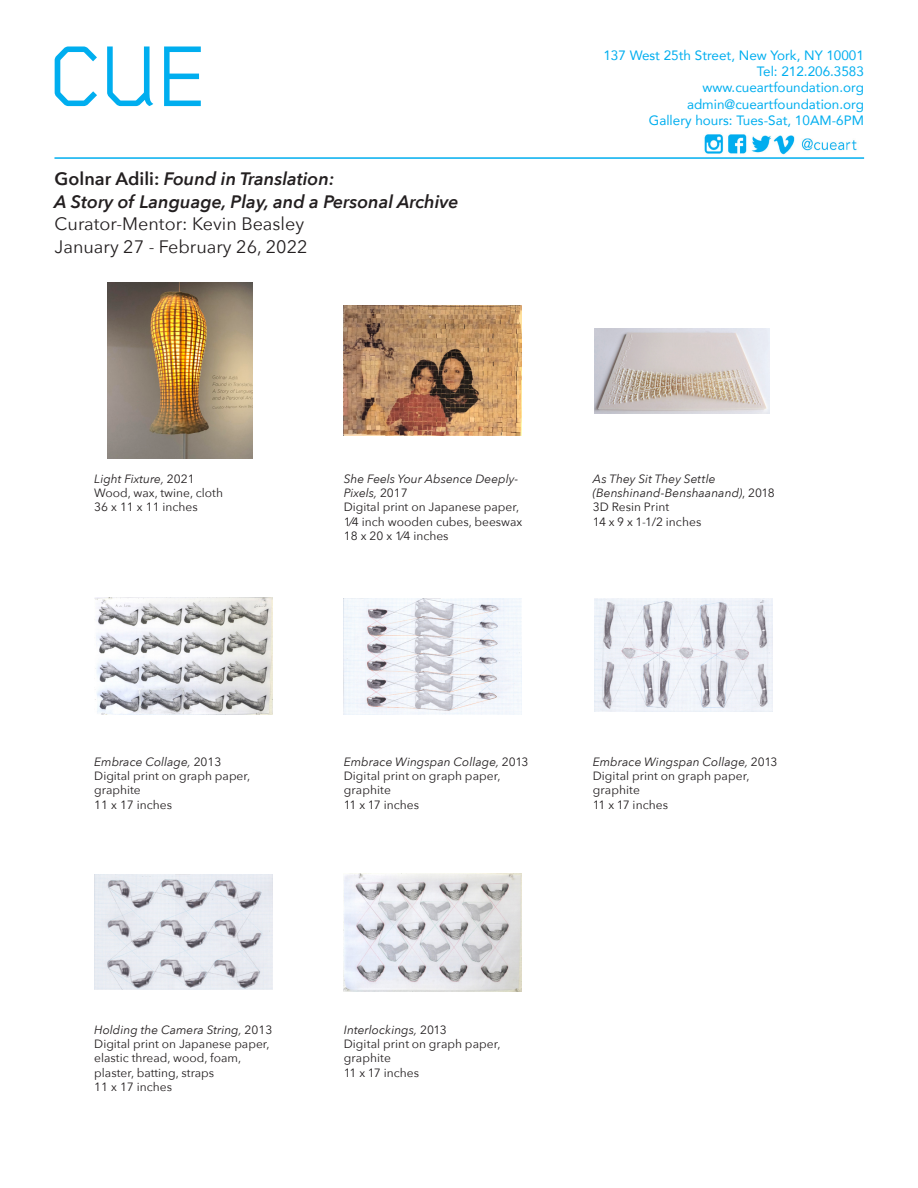
<style>
.page{position:relative;width:918px;height:1188px;background:#fff}
.page>*{position:absolute;margin:0;border:0;box-sizing:border-box;transform-origin:0 0}
.t1{font:italic 600 18px "Avenir Next";color:#231f20}
.t2{font:18px "Avenir Next";color:#231f20}
.t3{font:13.5px "Avenir";color:#00aeef}
.captions{font:12px/14.4px "Avenir Next";color:#231f20}
.captions-2{font:italic 12px/14.4px "Avenir Next";color:#231f20}
.s1{font-style:normal}
</style>
<div class="page">
<svg style="left:55px;top:46px;width:146px;height:60px"></svg>
<img style="left:704px;top:134px;width:153px;height:21px">
<hr style="left:54px;top:157px;width:810px;height:2px;background:#00aeef">
<img style="left:94px;top:598px;width:178px;height:117px">
<img style="left:94px;top:875px;width:178px;height:115px">
<img style="left:344px;top:599px;width:178px;height:115px">
<img style="left:594px;top:599px;width:178px;height:113px">
<img style="left:594px;top:328px;width:175px;height:85px">
<img style="left:107px;top:283px;width:145px;height:176px">
<img style="left:344px;top:306px;width:178px;height:130px">
<img style="left:344px;top:873px;width:178px;height:118px">
<p class="t1" style="left:55px;top:164px;width:281px"><span class="s1">Golnar Adili:</span> Found in Translation:</p>
<p class="t1" style="left:55px;top:186px;width:406px">A Story of Language, Play, and a Personal Archive</p>
<p class="t2" style="left:55px;top:209px;width:251px">Curator-Mentor: Kevin Beasley</p>
<p class="t2" style="left:55px;top:231px;width:254px">January 27 - February 26, 2022</p>
<p class="t3" style="left:603px;top:44px;width:262px">137 West 25th Street, New York, NY 10001</p>
<p class="t3" style="left:757px;top:61px;width:109px">Tel: 212.206.3583</p>
<p class="t3" style="left:702px;top:77px;width:163px">www.cueartfoundation.org</p>
<p class="t3" style="left:687px;top:93px;width:178px">admin@cueartfoundation.org</p>
<p class="t3" style="left:649px;top:109px;width:217px">Gallery hours: Tues-Sat, 10AM-6PM</p>
<p class="captions-2" style="left:94px;top:471px;width:102px">Light Fixture, <span class="s1">2021</span></p>
<p class="captions" style="left:94px;top:485px;width:130px">Wood, wax, twine, cloth</p>
<p class="captions" style="left:94px;top:499px;width:105px">36 x 11 x 11 inches</p>
<p class="captions-2" style="left:344px;top:471px;width:176px">She Feels Your Absence Deeply-<br>Pixels, <span class="s1">2017</span></p>
<p class="captions" style="left:344px;top:499px;width:180px">Digital print on Japanese paper,<br>1⁄4 inch wooden cubes, beeswax</p>
<p class="captions" style="left:344px;top:528px;width:106px">18 x 20 x 1⁄4 inches</p>
<p class="captions-2" style="left:593px;top:471px;width:184px">As They Sit They Settle (Benshinand-Benshaanand)<span class="s1">, 2018</span></p>
<p class="captions" style="left:593px;top:499px;width:78px">3D Resin Print</p>
<p class="captions" style="left:593px;top:514px;width:110px">14 x 9 x 1-1/2 inches</p>
<p class="captions-2" style="left:94px;top:754px;width:129px">Embrace Collage, <span class="s1">2013</span></p>
<p class="captions" style="left:94px;top:768px;width:158px">Digital print on graph paper, graphite</p>
<p class="captions" style="left:94px;top:797px;width:79px">11 x 17 inches</p>
<p class="captions-2" style="left:344px;top:754px;width:186px">Embrace Wingspan Collage, <span class="s1">2013</span></p>
<p class="captions" style="left:344px;top:768px;width:158px">Digital print on graph paper, graphite</p>
<p class="captions" style="left:344px;top:797px;width:77px">11 x 17 inches</p>
<p class="captions-2" style="left:593px;top:754px;width:186px">Embrace Wingspan Collage, <span class="s1">2013</span></p>
<p class="captions" style="left:593px;top:768px;width:158px">Digital print on graph paper, graphite</p>
<p class="captions" style="left:593px;top:797px;width:77px">11 x 17 inches</p>
<p class="captions-2" style="left:94px;top:1022px;width:180px">Holding the Camera String, <span class="s1">2013</span></p>
<p class="captions" style="left:94px;top:1036px;width:177px">Digital print on Japanese paper, elastic thread, wood, foam,</p>
<p class="captions" style="left:94px;top:1065px;width:121px">plaster, batting, straps</p>
<p class="captions" style="left:94px;top:1079px;width:79px">11 x 17 inches</p>
<p class="captions-2" style="left:344px;top:1022px;width:104px">Interlockings, <span class="s1">2013</span></p>
<p class="captions" style="left:344px;top:1036px;width:158px">Digital print on graph paper, graphite</p>
<p class="captions" style="left:344px;top:1065px;width:77px">11 x 17 inches</p>
</div>
